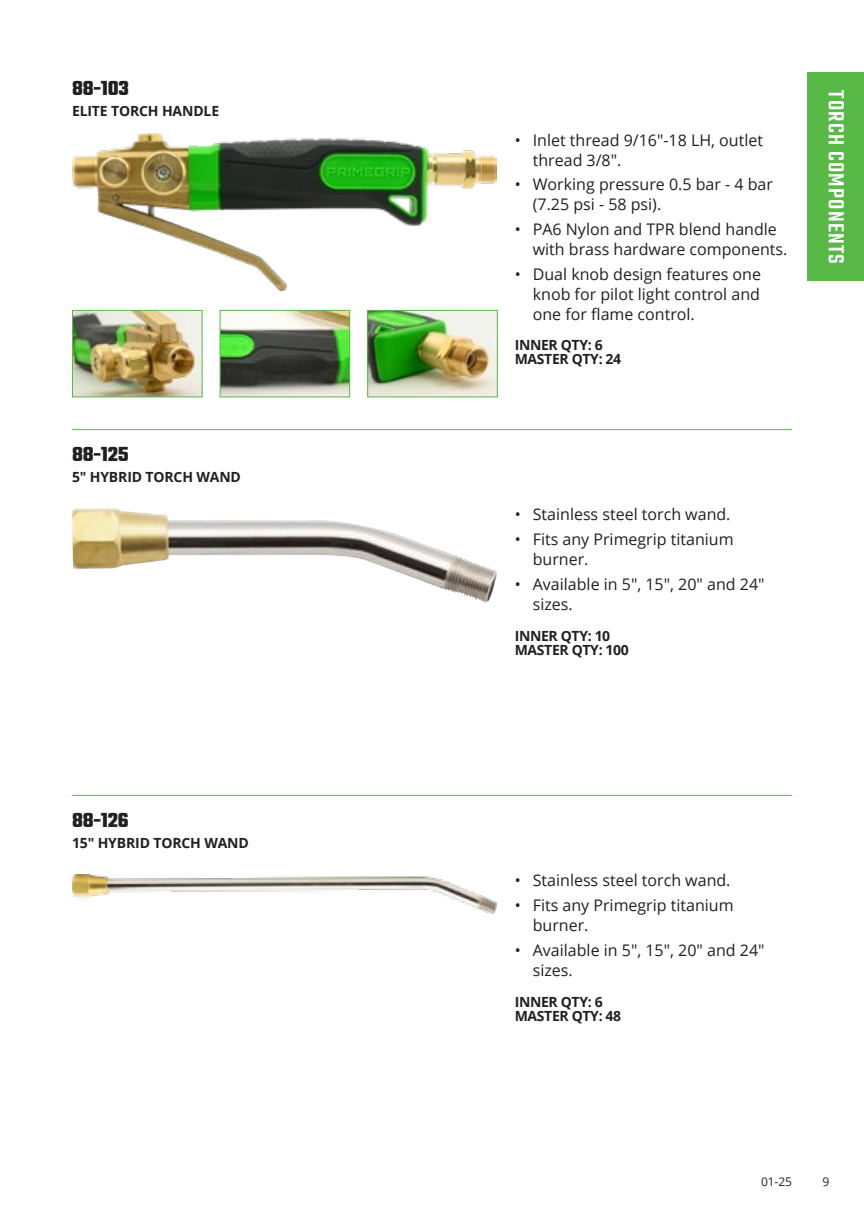
<style>
.page{position:relative;width:864px;height:1224px;background:#fff}
.page>*{position:absolute;margin:0;border:0;box-sizing:border-box;transform-origin:0 0}
.t1{font:500 24px "Teko";letter-spacing:.05em;color:#fff}
.t2{font:700 22px "Teko";letter-spacing:-.01em;color:#231f20}
.t3{font:16px/20px "Open Sans";color:#231f20}
.t4{font:700 14px/14px "Open Sans";letter-spacing:-.025em;color:#231f20}
.t5{font:12px "Open Sans";color:#231f20}
</style>
<div class="page">
<hr style="left:72px;top:429px;width:720px;height:1px;background:#58b947">
<hr style="left:72px;top:795px;width:720px;height:1px;background:#58b947">
<img style="left:74px;top:312px;width:127px;height:83px">
<div style="left:72px;top:310px;width:131px;height:87px;border:1px solid #58b947"></div>
<img style="left:222px;top:312px;width:126px;height:83px">
<div style="left:220px;top:310px;width:130px;height:87px;border:1px solid #58b947"></div>
<img style="left:369px;top:312px;width:127px;height:83px">
<div style="left:367px;top:310px;width:131px;height:87px;border:1px solid #58b947"></div>
<img style="left:72px;top:133px;width:425px;height:157px">
<img style="left:72px;top:508px;width:383px;height:84px">
<img style="left:72px;top:874px;width:425px;height:40px">
<div style="left:808px;top:72px;width:56px;height:209px;background:#58b947"></div>
<h2 class="t2" style="left:72px;top:74px;width:58px">88-103</h2>
<p class="t4" style="left:72px;top:103px;width:149px">ELITE TORCH HANDLE</p>
<h2 class="t2" style="left:72px;top:440px;width:58px">88-125</h2>
<p class="t4" style="left:72px;top:469px;width:171px">5" HYBRID TORCH WAND</p>
<h2 class="t2" style="left:72px;top:806px;width:58px">88-126</h2>
<p class="t4" style="left:72px;top:835px;width:178px">15" HYBRID TORCH WAND</p>
<p class="t3" style="left:533px;top:129px;width:232px;text-indent:-18px">• Inlet thread 9/16"-18 LH, outlet thread 3/8".</p>
<p class="t3" style="left:533px;top:174px;width:242px;text-indent:-18px">• Working pressure 0.5 bar - 4 bar (7.25 psi - 58 psi).</p>
<p class="t3" style="left:533px;top:219px;width:256px;text-indent:-18px">• PA6 Nylon and TPR blend handle with brass hardware components.</p>
<p class="t3" style="left:533px;top:263px;width:230px;text-align:justify;text-indent:-18px">• Dual knob design features one knob for pilot light control and one for flame control.</p>
<p class="t4" style="left:515px;top:338px;width:108px">INNER QTY: 6<br>MASTER QTY: 24</p>
<h1 class="t1" style="left:850px;top:90px;width:175px;rotate:90deg">TORCH COMPONENTS</h1>
<p class="t3" style="left:515px;top:504px;width:217px">• Stainless steel torch wand.</p>
<p class="t3" style="left:533px;top:529px;width:202px;text-indent:-18px">• Fits any Primegrip titanium burner.</p>
<p class="t3" style="left:533px;top:573px;width:233px;text-indent:-18px">• Available in 5", 15", 20" and 24" sizes.</p>
<p class="t4" style="left:515px;top:628px;width:116px">INNER QTY: 10<br>MASTER QTY: 100</p>
<p class="t3" style="left:515px;top:870px;width:217px">• Stainless steel torch wand.</p>
<p class="t3" style="left:533px;top:895px;width:202px;text-indent:-18px">• Fits any Primegrip titanium burner.</p>
<p class="t3" style="left:533px;top:940px;width:233px;text-indent:-18px">• Available in 5", 15", 20" and 24" sizes.</p>
<p class="t4" style="left:515px;top:994px;width:108px">INNER QTY: 6<br>MASTER QTY: 48</p>
<p class="t5" style="left:761px;top:1173px;width:32px">01-25</p>
<p class="t5" style="left:823px;top:1173px;width:8px">9</p>
</div>
